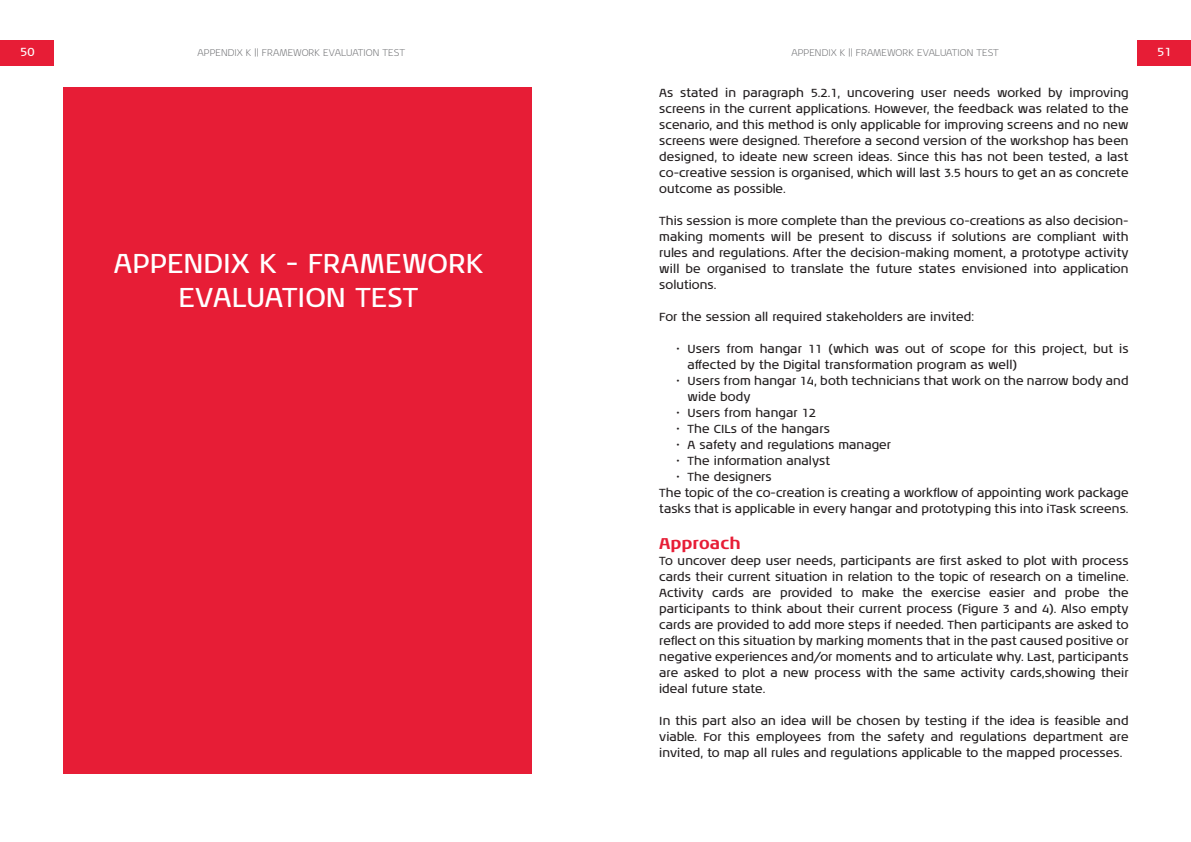
<style>
.page{position:relative;width:1191px;height:842px;background:#fff}
.page>*{position:absolute;margin:0;border:0;box-sizing:border-box;transform-origin:0 0}
.Hoofdstuktitel_numme{font:28px/33.6px "KLM Noa";color:#fff;text-align:center}
.Paragraaf_x_x{font:700 16px "KLM Noa";color:#e71d36}
.Text{font:12px/16px "KLM Noa";color:#231f20;text-align:justify}
.t1{font:12px "KLM Noa";color:#fff}
.t2{font:300 10px "KLM Noa";color:#6c6d70}
</style>
<div class="page">
<div style="left:0;top:40px;width:54px;height:26px;background:#e71d36"></div>
<div style="left:1136px;top:40px;width:54px;height:26px;background:#e71d36"></div>
<div style="left:64px;top:88px;width:468px;height:686px;background:#e71d36"></div>
<p class="t1" style="left:20px;top:44px;width:16px">50</p>
<p class="t2" style="left:198px;top:47px;width:209px">APPENDIX K || FRAMEWORK EVALUATION TEST</p>
<p class="t2" style="left:791px;top:47px;width:209px">APPENDIX K || FRAMEWORK EVALUATION TEST</p>
<p class="t1" style="left:1157px;top:44px;width:16px">51</p>
<p class="Hoofdstuktitel_numme" style="left:114px;top:247px;width:370px">APPENDIX K - FRAMEWORK<br>EVALUATION TEST</p>
<p class="Text" style="left:659px;top:85px;width:471px">As stated in paragraph 5.2.1, uncovering user needs worked by improving screens in the current applications. However, the feedback was related to the scenario, and this method is only applicable for improving screens and no new screens were designed. Therefore a second version of the workshop has been designed, to ideate new screen ideas. Since this has not been tested, a last co-creative session is organised, which will last 3.5 hours to get an as concrete outcome as possible.</p>
<p class="Text" style="left:659px;top:213px;width:471px">This session is more complete than the previous co-creations as also decision&shy;making moments will be present to discuss if solutions are compliant with rules and regulations. After the decision-making moment, a prototype activity will be organised to translate the future states envisioned into application solutions.</p>
<p class="Text" style="left:659px;top:309px;width:316px">For the session all required stakeholders are invited:</p>
<p class="Text" style="left:687px;top:341px;width:442px;text-indent:-11px">• Users from hangar 11 (which was out of scope for this project, but is affected by the Digital transformation program as well)</p>
<p class="Text" style="left:687px;top:373px;width:442px;text-indent:-11px">• Users from hangar 14, both technicians that work on the narrow body and wide body</p>
<p class="Text" style="left:676px;top:405px;width:141px">• Users from hangar 12</p>
<p class="Text" style="left:676px;top:421px;width:155px">• The CILs of the hangars</p>
<p class="Text" style="left:676px;top:437px;width:216px">• A safety and regulations manager</p>
<p class="Text" style="left:676px;top:453px;width:155px">• The information analyst</p>
<p class="Text" style="left:676px;top:469px;width:97px">• The designers</p>
<p class="Text" style="left:659px;top:485px;width:471px">The topic of the co-creation is creating a workflow of appointing work package tasks that is applicable in every hangar and prototyping this into iTask screens.</p>
<p class="Paragraaf_x_x" style="left:659px;top:532px;width:83px">Approach</p>
<p class="Text" style="left:659px;top:552px;width:471px">To uncover deep user needs, participants are first asked to plot with process cards their current situation in relation to the topic of research on a timeline.<br>Activity cards are provided to make the exercise easier and probe the participants to think about their current process (Figure 3 and 4). Also empty cards are provided to add more steps if needed. Then participants are asked to reflect on this situation by marking moments that in the past caused positive or negative experiences and/or moments and to articulate why. Last, participants are asked to plot a new process with the same activity cards,showing their ideal future state.</p>
<p class="Text" style="left:659px;top:712px;width:471px">In this part also an idea will be chosen by testing if the idea is feasible and viable. For this employees from the safety and regulations department are invited, to map all rules and regulations applicable to the mapped processes.</p>
</div>
